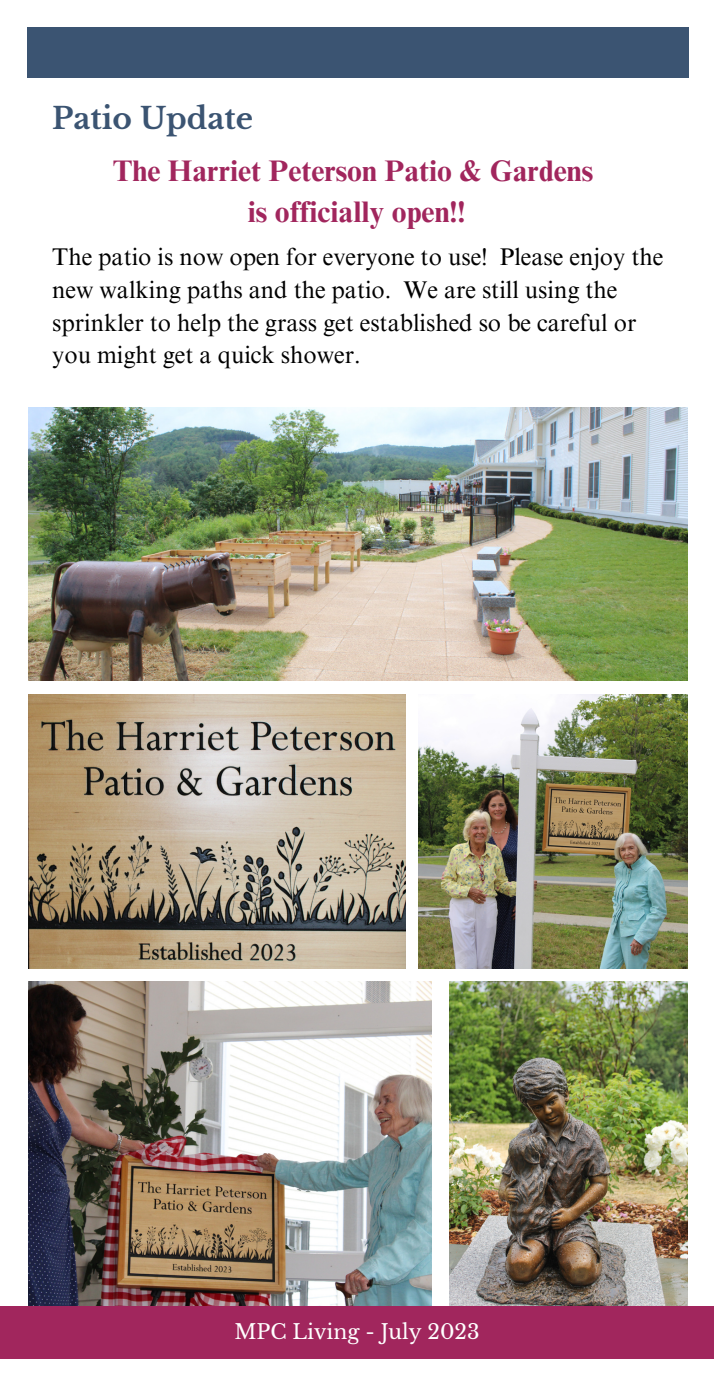
<style>
.page{position:relative;width:714px;height:1386px;background:#fff}
.page>*{position:absolute;margin:0;border:0;box-sizing:border-box;transform-origin:0 0}
.t1{font:700 29.75px "Times NRMT Pro";color:#a1265d}
.t2{font:700 29.57px "Libre Baskerville";color:#3b5472}
.t3{font:24.15px/32.9px "Times NRMT Pro";color:#000}
.t4{font:20.3px "Libre Baskerville";color:#fff}
</style>
<div class="page">
<img style="left:449px;top:981px;width:239px;height:325px">
<img style="left:29px;top:981px;width:403px;height:325px">
<div style="left:0;top:1306px;width:714px;height:53px;background:#a1265d"></div>
<div style="left:27px;top:27px;width:661px;height:50px;background:#3b5472"></div>
<img style="left:29px;top:408px;width:659px;height:273px">
<img style="left:29px;top:694px;width:376px;height:274px">
<img style="left:419px;top:694px;width:269px;height:274px">
<p class="t2" style="left:52px;top:100px;width:202px">Patio Update</p>
<p class="t1" style="left:113px;top:160px;width:482px">The Harriet Peterson Patio &amp; Gardens</p>
<p class="t1" style="left:248px;top:201px;width:219px">is officially open!!</p>
<p class="t3" style="left:52px;top:243px;width:613px">The patio is now open for everyone to use! Please enjoy the new walking paths and the patio. We are still using the sprinkler to help the grass get established so be careful or you might get a quick shower.</p>
<p class="t4" style="left:234px;top:1319px;width:247px">MPC Living - July 2023</p>
</div>
